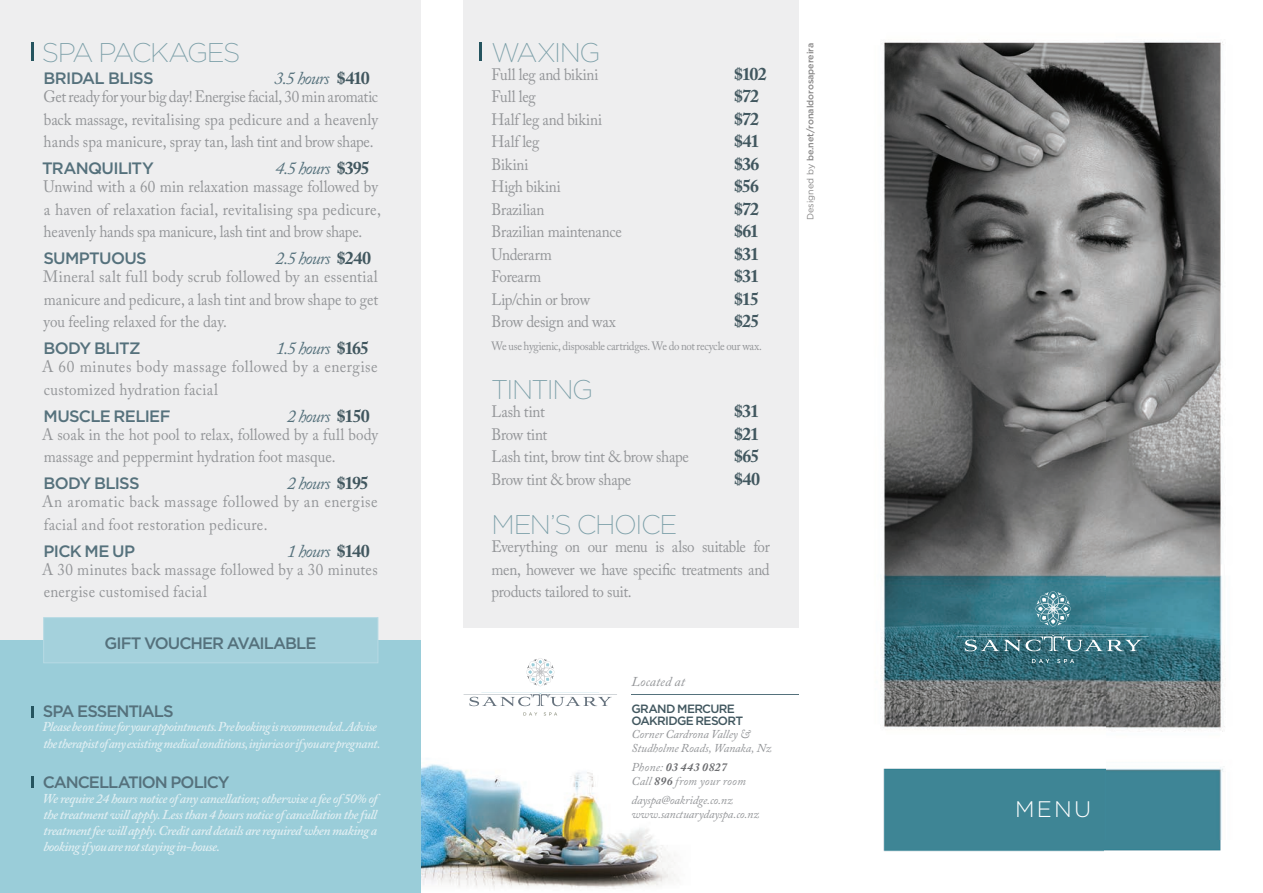
<style>
.page{position:relative;width:1263px;height:893px;background:#fff}
.page>*{position:absolute;margin:0;border:0;box-sizing:border-box;transform-origin:0 0}
.t1{font:200 27px "Gotham";letter-spacing:-.05em;color:#7a9ea7}
.t2{font:300 22.5px "Gotham";color:#fff}
.t3{font:italic 18px "Adobe Caslon Pro";letter-spacing:-.05em;color:#55717c}
.t4{font:700 18px "Adobe Caslon Pro";letter-spacing:-.05em;color:#41575f}
.t5{font:16.5px/22.5px "Adobe Caslon Pro";letter-spacing:.005em;color:#939598;text-align:justify;scale:.91 1}
.t6{font:500 16.5px "Gotham";letter-spacing:-.05em;color:#55717c}
.t7{font:16.5px/22.5px "Adobe Caslon Pro";letter-spacing:.005em;color:#939598;text-align:justify;scale:.93 1}
.t8{font:16.5px/22.5px "Adobe Caslon Pro";letter-spacing:.03em;color:#939598;scale:.93 1}
.t9{font:16.5px "Adobe Caslon Pro";letter-spacing:-.025em;color:#939598;scale:.91 1}
.t10{font:16.5px/22.5px "Adobe Caslon Pro";letter-spacing:.03em;color:#939598;scale:.92 1}
.t11{font:16.5px/22.5px "Adobe Caslon Pro";letter-spacing:.025em;color:#939598;scale:.91 1}
.t12{font:16.5px "Adobe Caslon Pro";letter-spacing:-.02em;color:#939598;scale:.91 1}
.t13{font:16.5px "Adobe Caslon Pro";letter-spacing:-.015em;color:#939598;scale:.91 1}
.t14{font:italic 600 13.5px/16.2px "Adobe Caslon Pro";letter-spacing:-.04em;color:#dfeef2;text-align:justify}
.t15{font:italic 600 13.5px/16.2px "Adobe Caslon Pro";letter-spacing:-.04em;color:#dfeef2;scale:.95 1}
.t16{font:italic 13.5px "Adobe Caslon Pro";letter-spacing:.005em;color:#939598}
.t17{font:italic 12px/13.5px "Adobe Caslon Pro";letter-spacing:-.005em;color:#939598}
.t18{font:12px "Adobe Caslon Pro";letter-spacing:-.025em;color:#939598;scale:.91 1}
.t19{font:italic 12px/13.5px "Adobe Caslon Pro";letter-spacing:.015em;color:#939598}
.t20{font:500 12px/12px "Gotham";letter-spacing:-.055em;color:#41575f}
.t21{font:500 9px "Gotham";color:#888787}
.s1{font-weight:700;font-style:normal;color:#41575f}
.s2{font-weight:400}
.s3{font-weight:700;color:#6c6d70}
</style>
<div class="page">
<img style="left:421px;top:40px;width:804px;height:849px">
<div style="left:463px;top:0;width:336px;height:628px;background:#eeeeef"></div>
<div style="left:0;top:0;width:421px;height:893px;background:#eeeeef"></div>
<svg style="left:523px;top:712px;width:14px;height:4px"></svg>
<svg style="left:544px;top:712px;width:13px;height:4px"></svg>
<svg style="left:526px;top:658px;width:28px;height:28px"></svg>
<svg style="left:463px;top:693px;width:154px;height:13px"></svg>
<svg style="left:1032px;top:659px;width:17px;height:4px"></svg>
<svg style="left:1057px;top:659px;width:17px;height:4px"></svg>
<svg style="left:1035px;top:591px;width:36px;height:35px"></svg>
<svg style="left:957px;top:635px;width:192px;height:16px;background:#578792"></svg>
<svg style="left:31px;top:42px;width:2px;height:19px"></svg>
<hr style="left:479px;top:42px;width:3px;height:19px;background:#25545f">
<div style="left:0;top:640px;width:421px;height:253px;background:#9acdd9"></div>
<svg style="left:31px;top:776px;width:3px;height:12px"></svg>
<svg style="left:31px;top:706px;width:3px;height:11px"></svg>
<hr style="left:631px;top:694px;width:168px;height:1px;background:#55717c">
<div style="left:43px;top:617px;width:335px;height:46px;background:#a4d1dc;border:1px solid #b7dae4"></div>
<h1 class="t1" style="left:42px;top:36px;width:200px">SPA PACKAGES</h1>
<p class="t6" style="left:44px;top:68px;width:112px">BRIDAL BLISS</p>
<p class="t3" style="left:274px;top:68px;width:97px">3.5 hours <span class="s1">$410</span></p>
<p class="t5" style="left:43px;top:85px;width:369px">Get ready for your big day! Energise facial, 30 min aromatic back massage, revitalising spa pedicure and a heavenly hands spa manicure, spray tan, lash tint and brow shape.</p>
<p class="t6" style="left:42px;top:158px;width:113px">TRANQUILITY</p>
<p class="t3" style="left:275px;top:158px;width:96px">4.5 hours <span class="s1">$395</span></p>
<p class="t5" style="left:43px;top:175px;width:372px;text-align:left">Unwind with a 60 min relaxation massage followed by a haven of relaxation facial, revitalising spa pedicure, heavenly hands spa manicure, lash tint and brow shape.</p>
<p class="t6" style="left:43px;top:248px;width:105px">SUMPTUOUS</p>
<p class="t3" style="left:275px;top:248px;width:97px">2.5 hours <span class="s1">$240</span></p>
<p class="t7" style="left:43px;top:265px;width:362px">Mineral salt full body scrub followed by an essential manicure and pedicure, a lash tint and brow shape to get you feeling relaxed for the day.</p>
<p class="t6" style="left:44px;top:338px;width:98px">BODY BLITZ</p>
<p class="t3" style="left:276px;top:338px;width:95px">1.5 hours <span class="s1">$165</span></p>
<p class="t10" style="left:42px;top:355px;width:366px">A 60 minutes body massage followed by a energise customized hydration facial</p>
<p class="t6" style="left:44px;top:405px;width:128px">MUSCLE RELIEF</p>
<p class="t3" style="left:287px;top:405px;width:84px">2 hours <span class="s1">$150</span></p>
<p class="t5" style="left:42px;top:423px;width:371px">A soak in the hot pool to relax, followed by a full body massage and peppermint hydration foot masque.</p>
<p class="t6" style="left:44px;top:473px;width:98px">BODY BLISS</p>
<p class="t3" style="left:287px;top:473px;width:83px">2 hours <span class="s1">$195</span></p>
<p class="t8" style="left:42px;top:490px;width:362px">An aromatic back massage followed by an energise facial and foot restoration pedicure.</p>
<p class="t6" style="left:44px;top:540px;width:93px">PICK ME UP</p>
<p class="t3" style="left:287px;top:540px;width:84px">1 hours <span class="s1">$140</span></p>
<p class="t11" style="left:42px;top:558px;width:370px">A 30 minutes back massage followed by a 30 minutes energise customised facial</p>
<p class="t6" style="left:105px;top:632px;width:213px">GIFT VOUCHER AVAILABLE</p>
<h1 class="t1" style="left:492px;top:36px;width:111px">WAXING</h1>
<p class="t5" style="left:492px;top:63px;width:119px">Full leg and bikini</p>
<p class="t4" style="left:734px;top:63px;width:34px">$102</p>
<p class="t5" style="left:492px;top:85px;width:50px">Full leg</p>
<p class="t4" style="left:734px;top:86px;width:27px">$72</p>
<p class="t5" style="left:492px;top:108px;width:123px">Half leg and bikini</p>
<p class="t4" style="left:734px;top:108px;width:27px">$72</p>
<p class="t5" style="left:492px;top:130px;width:54px">Half leg</p>
<p class="t4" style="left:734px;top:131px;width:27px">$41</p>
<p class="t5" style="left:492px;top:153px;width:42px">Bikini</p>
<p class="t4" style="left:734px;top:153px;width:27px">$36</p>
<p class="t5" style="left:492px;top:175px;width:78px">High bikini</p>
<p class="t4" style="left:734px;top:176px;width:27px">$56</p>
<p class="t5" style="left:492px;top:198px;width:60px">Brazilian</p>
<p class="t4" style="left:734px;top:198px;width:27px">$72</p>
<p class="t13" style="left:492px;top:222px;width:145px">Brazilian maintenance</p>
<p class="t4" style="left:734px;top:221px;width:26px">$61</p>
<p class="t12" style="left:492px;top:245px;width:68px">Underarm</p>
<p class="t4" style="left:734px;top:243px;width:26px">$31</p>
<p class="t12" style="left:492px;top:267px;width:56px">Forearm</p>
<p class="t4" style="left:734px;top:266px;width:26px">$31</p>
<p class="t9" style="left:492px;top:290px;width:110px">Lip/chin or brow</p>
<p class="t4" style="left:734px;top:288px;width:27px">$15</p>
<p class="t12" style="left:492px;top:312px;width:138px">Brow design and wax</p>
<p class="t4" style="left:734px;top:311px;width:27px">$25</p>
<p class="t18" style="left:492px;top:339px;width:298px">We use hygienic, disposable cartridges. We do not recycle our wax.</p>
<h1 class="t1" style="left:492px;top:373px;width:103px">TINTING</h1>
<p class="t5" style="left:492px;top:400px;width:60px">Lash tint</p>
<p class="t4" style="left:734px;top:401px;width:26px">$31</p>
<p class="t9" style="left:492px;top:425px;width:63px">Brow tint</p>
<p class="t4" style="left:734px;top:423px;width:27px">$21</p>
<p class="t9" style="left:492px;top:447px;width:218px">Lash tint, brow tint &amp; brow shape</p>
<p class="t4" style="left:734px;top:446px;width:27px">$65</p>
<p class="t9" style="left:492px;top:470px;width:155px">Brow tint &amp; brow shape</p>
<p class="t4" style="left:734px;top:468px;width:28px">$40</p>
<h1 class="t1" style="left:492px;top:508px;width:187px">MEN’S CHOICE</h1>
<p class="t5" style="left:492px;top:535px;width:307px">Everything on our menu is also suitable for men, however we have specific treatments and products tailored to suit.</p>
<p class="t21" style="left:804px;top:220px;width:179px;rotate:-90deg"><span class="s2">Designed by</span> be.net/ronaldorosapereira</p>
<p class="t16" style="left:631px;top:673px;width:55px">Located at</p>
<p class="t20" style="left:631px;top:702px;width:113px">GRAND MERCURE<br>OAKRIDGE RESORT</p>
<p class="t17" style="left:631px;top:727px;width:141px">Corner Cardrona Valley &amp;<br>Studholme Roads, Wanaka, Nz</p>
<p class="t19" style="left:631px;top:760px;width:116px">Phone: <span class="s3">03 443 0827<br></span>Call <span class="s3">896</span> from your room</p>
<p class="t17" style="left:631px;top:793px;width:129px">dayspa@oakridge.co.nz www.sanctuarydayspa.co.nz</p>
<p class="t6" style="left:43px;top:700px;width:132px">SPA ESSENTIALS</p>
<p class="t15" style="left:43px;top:719px;width:357px">Please be on time for your appointments. Pre booking is recommended. Advise the therapist of any existing medical conditions, injuries or if you are pregnant.</p>
<p class="t6" style="left:43px;top:771px;width:189px">CANCELLATION POLICY</p>
<p class="t14" style="left:43px;top:790px;width:336px">We require 24 hours notice of any cancellation; otherwise a fee of 50% of the treatment will apply. Less than 4 hours notice of cancellation the full treatment fee will apply. Credit card details are required when making a booking if you are not staying in-house.</p>
<h2 class="t2" style="left:1015px;top:795px;width:78px">MENU</h2>
</div>
